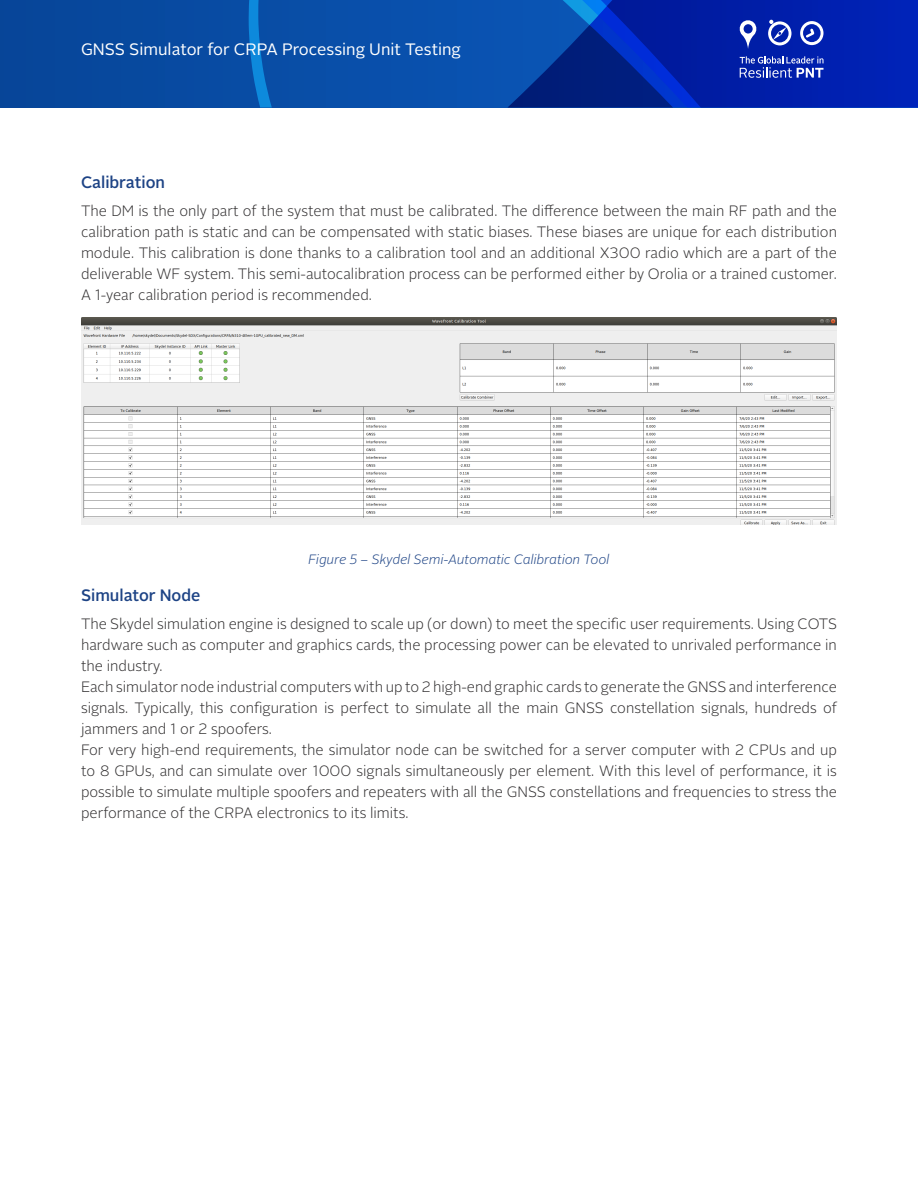
<style>
.page{position:relative;width:918px;height:1188px;background:#fff}
.page>*{position:absolute;margin:0;border:0;box-sizing:border-box;transform-origin:0 0}
.t1{font:16.5px "Alright Sans";color:#fff}
.Paragraph_Style_3{font:500 16.5px "Alright Sans";color:#1d4385}
.Paragraph_Style_3-2{font:300 15px/21px "Alright Sans";color:#312f30;text-align:justify}
.Paragraph_Style_3-3{font:italic 300 13.5px "Alright Sans";color:#1d4385}
</style>
<div class="page">
<div style="left:0;top:0;width:918px;height:108px;background:#084ba3"></div>
<svg style="left:701px;top:0;width:217px;height:108px;background:#0020ae"></svg>
<svg style="left:460px;top:0;width:241px;height:108px"></svg>
<svg style="left:249px;top:0;width:23px;height:108px"></svg>
<svg style="left:739px;top:19px;width:18px;height:30px"></svg>
<svg style="left:768px;top:20px;width:23px;height:25px"></svg>
<svg style="left:800px;top:21px;width:24px;height:24px"></svg>
<svg style="left:740px;top:56px;width:84px;height:22px;background:#445ac0"></svg>
<img style="left:81px;top:317px;width:756px;height:208px">
<p class="t1" style="left:81px;top:38px;width:382px">GNSS Simulator for CRPA Processing Unit Testing</p>
<p class="Paragraph_Style_3" style="left:81px;top:171px;width:86px">Calibration</p>
<p class="Paragraph_Style_3-2" style="left:81px;top:200px;width:758px">The DM is the only part of the system that must be calibrated. The difference between the main RF path and the calibration path is static and can be compensated with static biases. These biases are unique for each distribution module. This calibration is done thanks to a calibration tool and an additional X300 radio which are a part of the deliverable WF system. This semi-autocalibration process can be performed either by Orolia or a trained customer.<br>A 1-year calibration period is recommended.</p>
<p class="Paragraph_Style_3-3" style="left:308px;top:550px;width:303px">Figure 5 – Skydel Semi-Automatic Calibration Tool</p>
<p class="Paragraph_Style_3" style="left:81px;top:584px;width:121px">Simulator Node</p>
<p class="Paragraph_Style_3-2" style="left:81px;top:614px;width:758px">The Skydel simulation engine is designed to scale up (or down) to meet the specific user requirements. Using COTS hardware such as computer and graphics cards, the processing power can be elevated to unrivaled performance in the industry.</p>
<p class="Paragraph_Style_3-2" style="left:81px;top:677px;width:758px">Each simulator node industrial computers with up to 2 high-end graphic cards to generate the GNSS and interference signals. Typically, this configuration is perfect to simulate all the main GNSS constellation signals, hundreds of jammers and 1 or 2 spoofers.</p>
<p class="Paragraph_Style_3-2" style="left:81px;top:740px;width:758px">For very high-end requirements, the simulator node can be switched for a server computer with 2 CPUs and up to 8 GPUs, and can simulate over 1000 signals simultaneously per element. With this level of performance, it is possible to simulate multiple spoofers and repeaters with all the GNSS constellations and frequencies to stress the performance of the CRPA electronics to its limits.</p>
</div>
